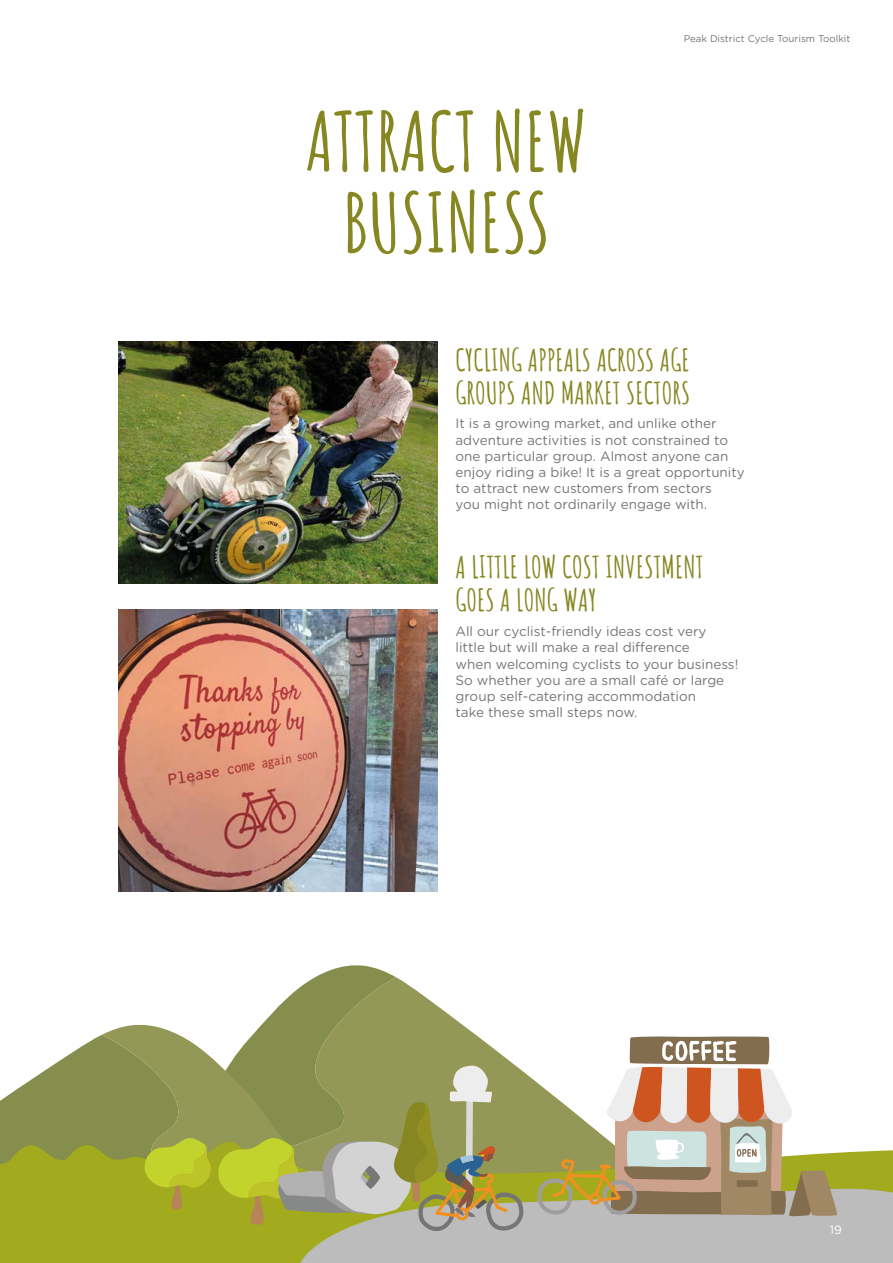
<style>
.page{position:relative;width:893px;height:1263px;background:#fff}
.page>*{position:absolute;margin:0;border:0;box-sizing:border-box;transform-origin:0 0}
.t1{font:700 81px/81px "Amatic SC";color:#868721;text-align:center}
.t2{font:700 30px/33px "Amatic SC";color:#868721}
.t3{font:13.5px/16.2px "Gotham Rounded";color:#767576}
.t4{font:12px "Gotham Rounded";color:#fff}
.t5{font:9.75px "Gotham Rounded";color:#767576}
</style>
<div class="page">
<svg style="left:396px;top:977px;width:141px;height:168px"></svg>
<svg style="left:263px;top:965px;width:133px;height:100px"></svg>
<img style="left:118px;top:341px;width:320px;height:242px">
<img style="left:118px;top:610px;width:320px;height:281px">
<svg style="left:53px;top:1035px;width:49px;height:30px"></svg>
<svg style="left:102px;top:1023px;width:220px;height:42px"></svg>
<svg style="left:524px;top:1145px;width:369px;height:37px;background:#acb344"></svg>
<div style="left:524px;top:1182px;width:369px;height:81px;background:#bdbcbd"></div>
<svg style="left:0;top:1065px;width:524px;height:198px;background:#a0a554"></svg>
<svg style="left:537px;top:1036px;width:301px;height:181px"></svg>
<h1 class="t1" style="left:306px;top:96px;width:283px">ATTRACT NEW<br>BUSINESS</h1>
<p class="t5" style="left:684px;top:32px;width:168px">Peak District Cycle Tourism Toolkit</p>
<h2 class="t2" style="left:455px;top:341px;width:236px">CYCLING APPEALS ACROSS AGE<br>GROUPS AND MARKET SECTORS</h2>
<p class="t3" style="left:455px;top:415px;width:291px">It is a growing market, and unlike other adventure activities is not constrained to one particular group. Almost anyone can enjoy riding a bike! It is a great opportunity to attract new customers from sectors<br>you might not ordinarily engage with.</p>
<h2 class="t2" style="left:455px;top:549px;width:250px">A LITTLE LOW COST INVESTMENT<br>GOES A LONG WAY</h2>
<p class="t3" style="left:455px;top:623px;width:284px">All our cyclist-friendly ideas cost very little but will make a real difference<br>when welcoming cyclists to your business!<br>So whether you are a small café or large group self-catering accommodation<br>take these small steps now.</p>
<p class="t4" style="left:830px;top:1222px;width:14px">19</p>
</div>
